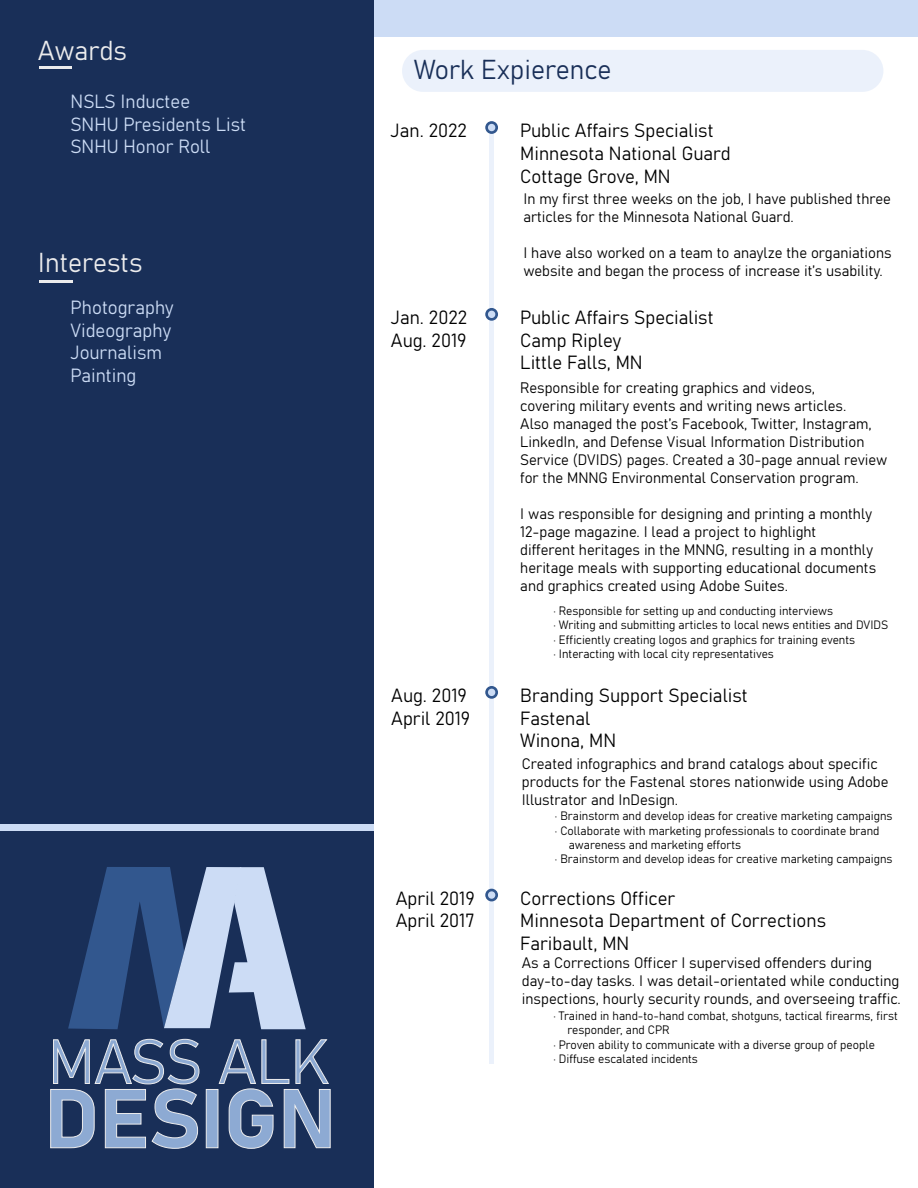
<style>
.page{position:relative;width:918px;height:1188px;background:#fff}
.page>*{position:absolute;margin:0;border:0;box-sizing:border-box;transform-origin:0 0}
.t1{font:27px "Bahnschrift";color:#ececed}
.t2{font:27px "Bahnschrift";color:#192f58}
.t3{font:18.9px/22.6px "Bahnschrift";color:#000}
.t4{font:18.9px/22.6px "Bahnschrift";color:#ccdcf5}
.t5{font:15px/18px "Bahnschrift";color:#000}
.t6{font:12px/14.4px "Bahnschrift";color:#000}
</style>
<div class="page">
<div style="left:0;top:0;width:374px;height:1188px;background:#192f58"></div>
<div style="left:0;top:824px;width:374px;height:7px;background:#ccdcf5"></div>
<div style="left:374px;top:0;width:544px;height:36px;background:#ccdcf5"></div>
<div style="left:402px;top:50px;width:481px;height:42px;background:#ebf1fb;border-radius:21px"></div>
<hr style="left:39px;top:66px;width:33px;height:2px;background:#ececed">
<hr style="left:39px;top:280px;width:33px;height:3px;background:#ececed">
<div style="left:489px;top:126px;width:5px;height:937px;background:#ebf1fb"></div>
<svg style="left:68px;top:867px;width:238px;height:162px"></svg>
<svg style="left:50px;top:1039px;width:149px;height:110px"></svg>
<div style="left:206px;top:1089px;width:12px;height:59px;background:#8daad3;border:1px solid #ececed"></div>
<svg style="left:219px;top:1039px;width:112px;height:110px"></svg>
<svg style="left:485px;top:121px;width:13px;height:13px"></svg>
<div style="left:488px;top:124px;width:7px;height:7px;background:#ccdcf5;border-radius:50%"></div>
<svg style="left:485px;top:308px;width:13px;height:13px"></svg>
<div style="left:488px;top:311px;width:7px;height:7px;background:#ccdcf5;border-radius:50%"></div>
<svg style="left:485px;top:686px;width:13px;height:13px"></svg>
<div style="left:488px;top:689px;width:7px;height:7px;background:#ccdcf5;border-radius:50%"></div>
<svg style="left:485px;top:889px;width:13px;height:12px"></svg>
<div style="left:488px;top:891px;width:7px;height:8px;background:#ccdcf5;border-radius:50%"></div>
<h1 class="t1" style="left:38px;top:30px;width:91px">Awards</h1>
<p class="t4" style="left:71px;top:89px;width:177px">NSLS Inductee<br>SNHU Presidents List<br>SNHU Honor Roll</p>
<h1 class="t1" style="left:38px;top:242px;width:106px">Interests</h1>
<p class="t4" style="left:71px;top:295px;width:105px">Photography<br>Videography<br>Journalism<br>Painting</p>
<h1 class="t2" style="left:414px;top:49px;width:199px">Work Expierence</h1>
<p class="t3" style="left:391px;top:118px;width:78px">Jan. 2022</p>
<p class="t3" style="left:520px;top:118px;width:212px">Public Affairs Specialist<br>Minnesota National Guard<br>Cottage Grove, MN</p>
<p class="t5" style="left:523px;top:189px;width:369px">In my first three weeks on the job, I have published three articles for the Minnesota National Guard.</p>
<p class="t5" style="left:523px;top:243px;width:370px">I have also worked on a team to anaylze the organiations website and began the process of increase it’s usability.</p>
<p class="t3" style="left:391px;top:305px;width:78px">Jan. 2022<br>Aug. 2019</p>
<p class="t3" style="left:520px;top:305px;width:195px">Public Affairs Specialist<br>Camp Ripley<br>Little Falls, MN</p>
<p class="t5" style="left:520px;top:378px;width:368px">Responsible for creating graphics and videos,<br>covering military events and writing news articles.<br>Also managed the post’s Facebook, Twitter, Instagram, LinkedIn, and Defense Visual Information Distribution Service (DVIDS) pages. Created a 30-page annual review for the MNNG Environmental Conservation program.</p>
<p class="t5" style="left:520px;top:504px;width:357px">I was responsible for designing and printing a monthly 12-page magazine. I lead a project to highlight<br>different heritages in the MNNG, resulting in a monthly heritage meals with supporting educational documents and graphics created using Adobe Suites.</p>
<p class="t3" style="left:391px;top:683px;width:80px">Aug. 2019<br>April 2019</p>
<p class="t3" style="left:396px;top:886px;width:80px">April 2019<br>April 2017</p>
<p class="t6" style="left:553px;top:603px;width:336px">· Responsible for setting up and conducting interviews<br>· Writing and submitting articles to local news entities and DVIDS · Efficiently creating logos and graphics for training events<br>· Interacting with local city representatives</p>
<p class="t3" style="left:520px;top:683px;width:229px">Branding Support Specialist<br>Fastenal<br>Winona, MN</p>
<p class="t5" style="left:522px;top:754px;width:368px">Created infographics and brand catalogs about specific products for the Fastenal stores nationwide using Adobe<br>Illustrator and InDesign.</p>
<p class="t6" style="left:555px;top:808px;width:339px">· Brainstorm and develop ideas for creative marketing campaigns</p>
<p class="t6" style="left:555px;top:822px;width:326px">· Collaborate with marketing professionals to coordinate brand</p>
<p class="t6" style="left:569px;top:837px;width:174px">awareness and marketing efforts</p>
<p class="t6" style="left:555px;top:851px;width:339px">· Brainstorm and develop ideas for creative marketing campaigns</p>
<p class="t3" style="left:520px;top:886px;width:307px">Corrections Officer<br>Minnesota Department of Corrections<br>Faribault, MN</p>
<p class="t5" style="left:522px;top:953px;width:380px">As a Corrections Officer I supervised offenders during day-to-day tasks. I was detail-orientated while conducting inspections, hourly security rounds, and overseeing traffic.</p>
<p class="t6" style="left:553px;top:1008px;width:346px">· Trained in hand-to-hand combat, shotguns, tactical firearms, first</p>
<p class="t6" style="left:567px;top:1022px;width:104px">responder, and CPR</p>
<p class="t6" style="left:553px;top:1037px;width:323px">· Proven ability to communicate with a diverse group of people</p>
<p class="t6" style="left:553px;top:1051px;width:146px">· Diffuse escalated incidents</p>
</div>
